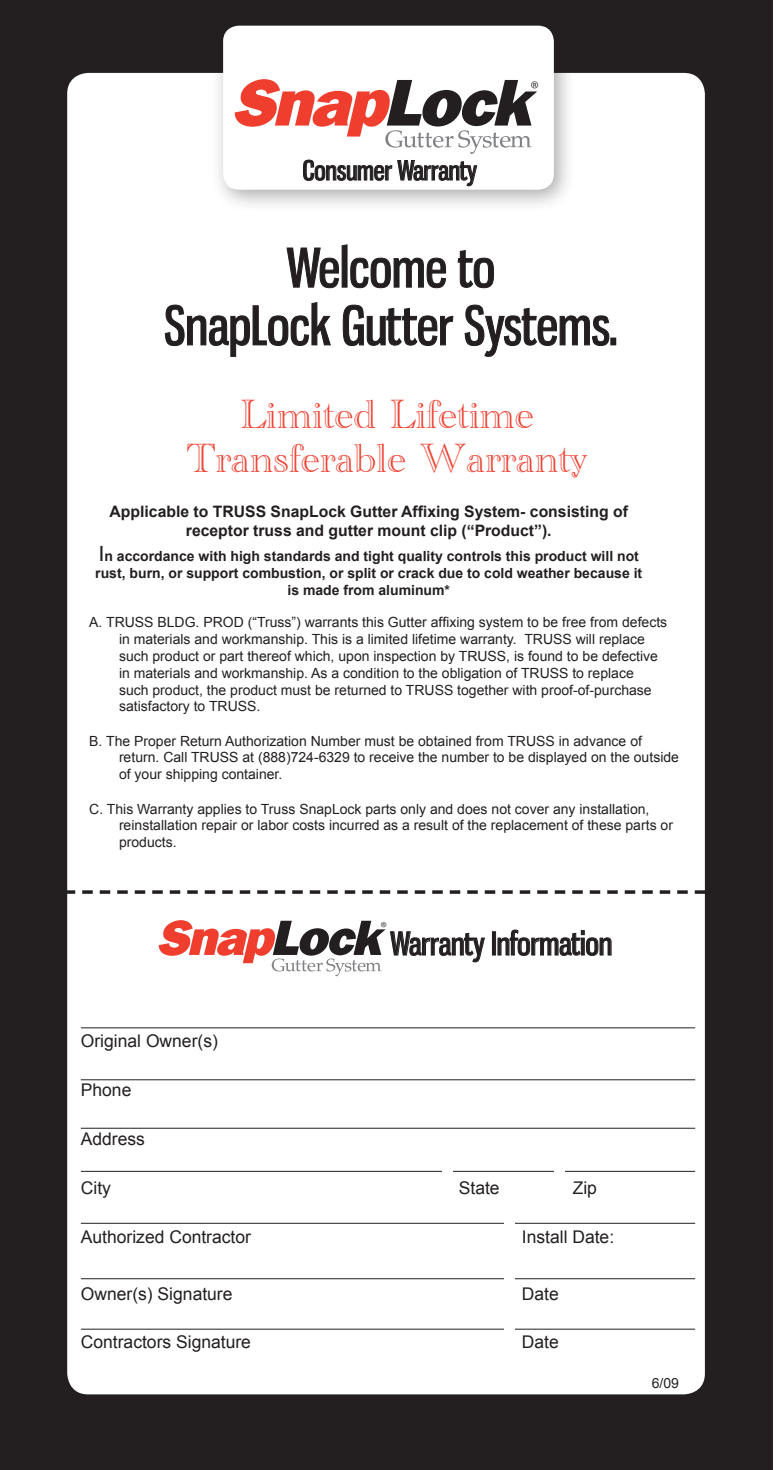
<style>
.page{position:relative;width:777px;height:1470px;background:#fff}
.page>*{position:absolute;margin:0;border:0;box-sizing:border-box;transform-origin:0 0}
.t1{font:52.5px/57.8px "Gnuolane Free";color:#231f20;text-align:center}
.Pa9{font:42px/43.8px "Academy Engraved Let Plain";color:#ef4030;text-align:center}
.t2{font:31.15px "Gnuolane Free";color:#231f20}
.t3{font:26.25px "Gnuolane Free";color:#231f20}
.Pa5{font:17.5px "Arial";color:#231f20}
.Default{font:700 15.75px/18.9px "Arial";color:#231f20;text-align:center}
.t4{font:15.4px "Myriad";color:#231f20}
.Default-2{font:14px/16.8px "Arial";color:#231f20}
.Pa3{font:14px/16.8px "Arial";color:#231f20}
.Default-3{font:700 14px/16.8px "Arial";color:#231f20;text-align:center}
.Pa5-2{font:14px "Arial";color:#231f20}
.t5{font:11.55px "Myriad";color:#231f20}
.s1{font-family:"Helvetica";font-weight:400;font-size:21px}
</style>
<div class="page">
<div style="left:0;top:0;width:772px;height:1470px;background:#231f20"></div>
<div style="left:67px;top:73px;width:638px;height:1321px;background:#fff;border-radius:21px"></div>
<div style="left:210px;top:12px;width:366px;height:200px;background:#231f20;opacity:.38"></div>
<div style="left:223px;top:26px;width:331px;height:164px;background:#fff;border-radius:16px"></div>
<svg style="left:235px;top:79px;width:302px;height:108px"></svg>
<svg style="left:286px;top:244px;width:160px;height:45px"></svg>
<svg style="left:457px;top:250px;width:37px;height:39px"></svg>
<svg style="left:164px;top:302px;width:167px;height:55px"></svg>
<svg style="left:342px;top:304px;width:112px;height:42px"></svg>
<svg style="left:464px;top:304px;width:146px;height:53px"></svg>
<div style="left:610px;top:338px;width:6px;height:7px;border:1px solid #231f20"></div>
<svg style="left:67px;top:890px;width:638px;height:4px"></svg>
<hr style="left:81px;top:1027px;width:614px;height:1px;background:#231f20">
<hr style="left:81px;top:1079px;width:614px;height:1px;background:#231f20">
<hr style="left:81px;top:1128px;width:614px;height:1px;background:#231f20">
<hr style="left:81px;top:1171px;width:614px;height:1px;background:#231f20">
<hr style="left:81px;top:1223px;width:614px;height:1px;background:#231f20">
<hr style="left:81px;top:1278px;width:614px;height:1px;background:#231f20">
<hr style="left:81px;top:1329px;width:614px;height:1px;background:#231f20">
<div style="left:504px;top:1274px;width:10px;height:14px;background:#fff"></div>
<div style="left:504px;top:1322px;width:10px;height:14px;background:#fff"></div>
<div style="left:504px;top:1217px;width:10px;height:14px;background:#fff"></div>
<div style="left:442px;top:1165px;width:10px;height:14px;background:#fff"></div>
<div style="left:554px;top:1165px;width:10px;height:14px;background:#fff"></div>
<svg style="left:159px;top:920px;width:326px;height:56px"></svg>
<div style="left:492px;top:931px;width:4px;height:24px;border:1px solid #231f20"></div>
<svg style="left:497px;top:929px;width:115px;height:27px"></svg>
<p class="t3" style="left:303px;top:154px;width:176px">Consumer Warranty</p>
<p class="t4" style="left:531px;top:79px;width:9px">®</p>
<p class="t1" style="left:164px;top:238px;width:454px">Welcome to<br>SnapLock Gutter Systems.</p>
<p class="Pa9" style="left:187px;top:390px;width:402px">Limited Lifetime<br>Transferable Warranty</p>
<p class="Default" style="left:110px;top:503px;width:520px">Applicable to TRUSS SnapLock Gutter Affixing System- consisting of receptor truss and gutter mount clip (“Product”).</p>
<p class="Default-3" style="left:95px;top:548px;width:548px"><span class="s1">I</span>n accordance with high standards and tight quality controls this product will not rust, burn, or support combustion, or split or crack due to cold weather because it is made from aluminum*</p>
<p class="Default-2" style="left:119px;top:614px;width:550px;text-indent:-30px">A. TRUSS BLDG. PROD (“Truss”) warrants this Gutter affixing system to be free from defects in materials and workmanship. This is a limited lifetime warranty. TRUSS will replace such product or part thereof which, upon inspection by TRUSS, is found to be defective in materials and workmanship. As a condition to the obligation of TRUSS to replace<br>such product, the product must be returned to TRUSS together with proof-of-purchase satisfactory to TRUSS.</p>
<p class="Pa3" style="left:119px;top:732px;width:562px;text-indent:-30px">B. The Proper Return Authorization Number must be obtained from TRUSS in advance of return. Call TRUSS at (888)724-6329 to receive the number to be displayed on the outside of your shipping container.</p>
<p class="Pa3" style="left:119px;top:800px;width:556px;text-indent:-30px">C. This Warranty applies to Truss SnapLock parts only and does not cover any installation, reinstallation repair or labor costs incurred as a result of the replacement of these parts or products.</p>
<p class="t5" style="left:381px;top:920px;width:7px">®</p>
<p class="t2" style="left:390px;top:925px;width:224px">Warranty Information</p>
<p class="Pa5" style="left:81px;top:1029px;width:139px">Original Owner(s)</p>
<p class="Pa5" style="left:81px;top:1078px;width:52px">Phone</p>
<p class="Pa5" style="left:81px;top:1127px;width:66px">Address</p>
<p class="Pa5" style="left:81px;top:1176px;width:32px">City</p>
<p class="Pa5" style="left:459px;top:1176px;width:42px">State</p>
<p class="Pa5" style="left:573px;top:1176px;width:26px">Zip</p>
<p class="Pa5" style="left:81px;top:1225px;width:172px">Authorized Contractor</p>
<p class="Pa5" style="left:522px;top:1225px;width:94px">Install Date:</p>
<p class="Pa5" style="left:81px;top:1283px;width:153px">Owner(s) Signature</p>
<p class="Pa5" style="left:522px;top:1283px;width:38px">Date</p>
<p class="Pa5" style="left:81px;top:1330px;width:172px">Contractors Signature</p>
<p class="Pa5" style="left:522px;top:1330px;width:38px">Date</p>
<p class="Pa5-2" style="left:652px;top:1374px;width:29px">6/09</p>
</div>
